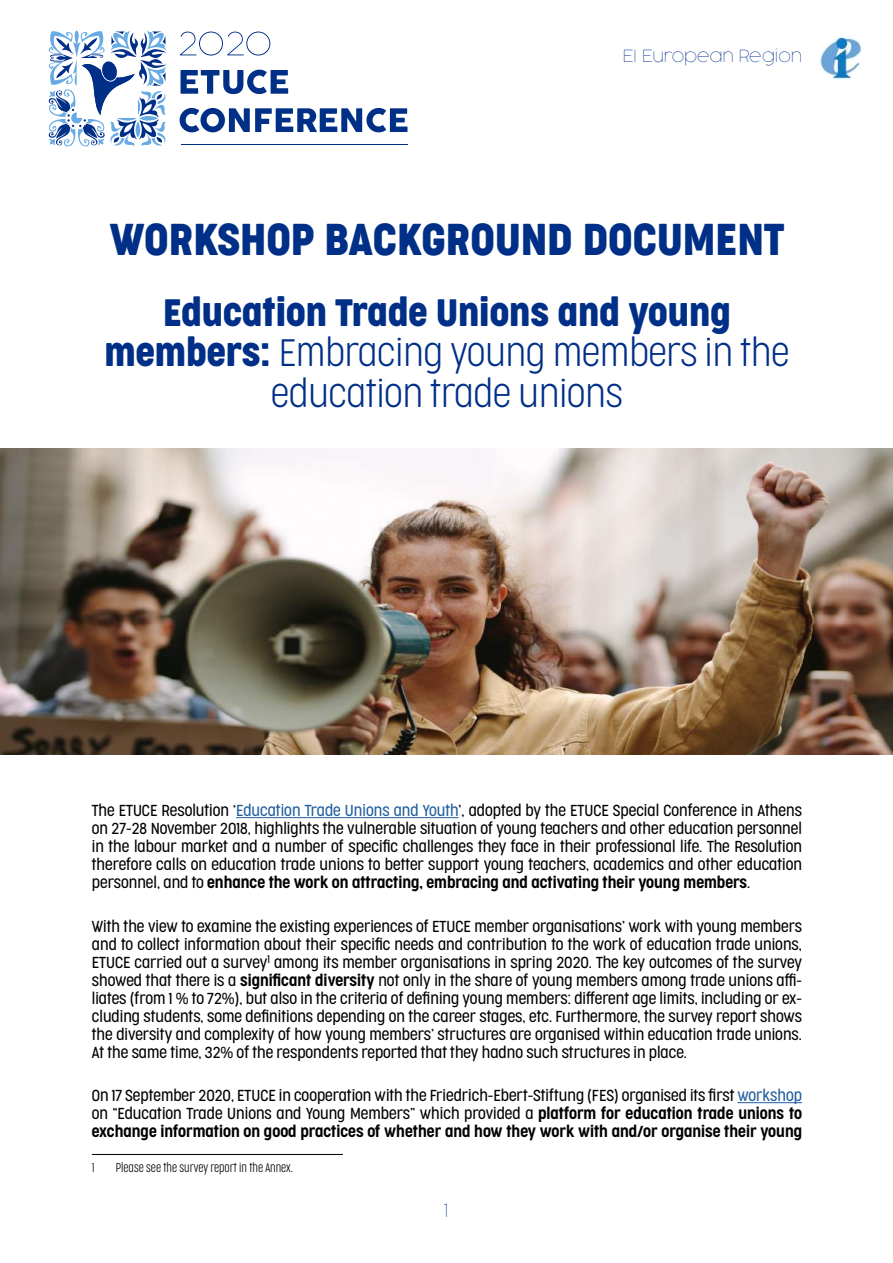
<style>
.page{position:relative;width:893px;height:1263px;background:#fff}
.page>*{position:absolute;margin:0;border:0;box-sizing:border-box;transform-origin:0 0}
.t1{font:42px "Cocogoose Condensed";color:#002f87}
.t2{font:200 36px/40.5px "Cocogoose Condensed";color:#002f87;text-align:center}
.t3{font:100 18px "Cocogoose Pro";color:#002f87}
.t4{font:100 16.5px "Cocogoose Pro";color:#002f87}
.t5{font:300 15px/18px "Cocogoose Condensed";color:#000;text-align:justify}
.t6{font:200 12px "Cocogoose Compressed";color:#000}
.s1{font-weight:400}
.s2{color:#215e9e}
.s3{font-style:inherit}
</style>
<div class="page">
<img style="left:820px;top:37px;width:42px;height:43px">
<svg style="left:180px;top:32px;width:90px;height:24px"></svg>
<svg style="left:181px;top:70px;width:107px;height:24px"></svg>
<svg style="left:180px;top:108px;width:227px;height:24px"></svg>
<svg style="left:48px;top:30px;width:119px;height:117px"></svg>
<hr style="left:181px;top:145px;width:226px;height:1px;background:#002f87">
<img style="left:0;top:449px;width:893px;height:305px">
<hr style="left:236px;top:817px;width:223px;height:1px;background:#215e9e">
<hr style="left:737px;top:1102px;width:65px;height:1px;background:#215e9e">
<hr style="left:92px;top:1154px;width:251px;height:1px;background:#000">
<p class="t4" style="left:623px;top:46px;width:181px">EI European Region</p>
<h1 class="t1" style="left:110px;top:210px;width:676px">WORKSHOP BACKGROUND DOCUMENT</h1>
<h2 class="t2" style="left:104px;top:292px;width:687px"><span class="s1">Education Trade Unions and young members:</span> Embracing young members in the education trade unions</h2>
<p class="t5" style="left:92px;top:801px;width:712px">The ETUCE Resolution ‘<span class="s2">Education Trade Unions and Youth</span>’, adopted by the ETUCE Special Conference in Athens on 27-28 November 2018, highlights the vulnerable situation of young teachers and other education personnel in the labour market and a number of specific challenges they face in their professional life. The Resolution therefore calls on education trade unions to better support young teachers, academics and other education personnel, and to <span class="s3">enhance the work on attracting, embracing and activating their young members</span>.</p>
<p class="t5" style="left:92px;top:917px;width:712px">With the view to examine the existing experiences of ETUCE member organisations’ work with young members and to collect information about their specific needs and contribution to the work of education trade unions, ETUCE carried out a survey<sup>1</sup> among its member organisations in spring 2020. The key outcomes of the survey showed that there is a <span class="s3">significant diversity</span> not only in the share of young members among trade unions affi&shy;liates (from 1 % to 72%), but also in the criteria of defining young members: different age limits, including or ex&shy;cluding students, some definitions depending on the career stages, etc. Furthermore, the survey report shows the diversity and complexity of how young members’ structures are organised within education trade unions.<br>At the same time, 32% of the respondents reported that they hadno such structures in place.</p>
<p class="t5" style="left:92px;top:1086px;width:712px">On 17 September 2020, ETUCE in cooperation with the Friedrich-Ebert-Stiftung (FES) organised its first <span class="s2">workshop </span>on “Education Trade Unions and Young Members” which provided a <span class="s3">platform for education trade unions to exchange information on good practices of whether and how they work with and/or organise their young</span></p>
<p class="t6" style="left:92px;top:1159px;width:4px">1</p>
<p class="t6" style="left:116px;top:1159px;width:179px">Please see the survey report in the Annex.</p>
<p class="t3" style="left:444px;top:1198px;width:6px">1</p>
</div>
